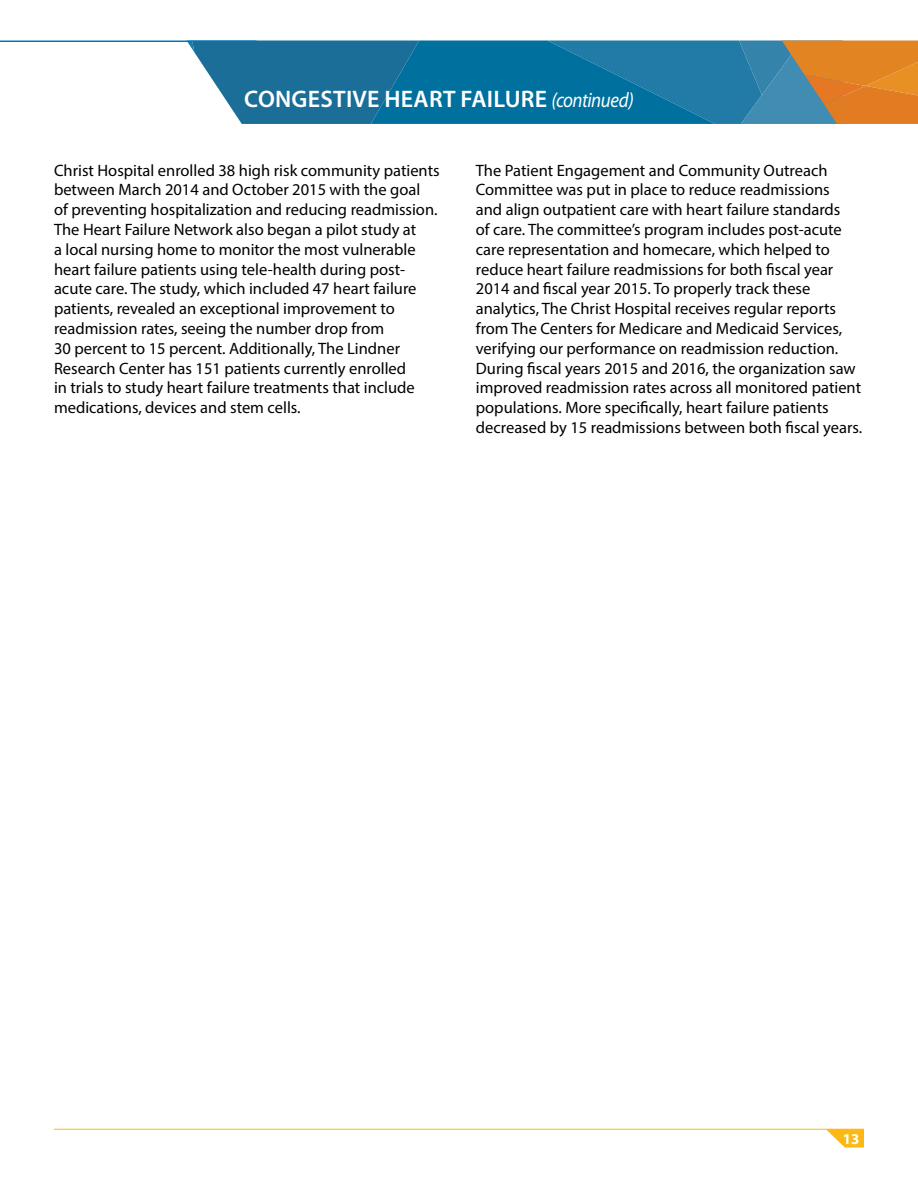
<style>
.page{position:relative;width:918px;height:1188px;background:#fff}
.page>*{position:absolute;margin:0;border:0;box-sizing:border-box;transform-origin:0 0}
.t1{font:600 24px "Myriad Pro";letter-spacing:.01em;color:#fff}
.t2{font:16.5px/19.8px "Myriad Pro";color:#000}
.t3{font:700 15px "Myriad Pro";color:#fff}
.s1{font-weight:400;font-style:italic;font-size:21px}
</style>
<div class="page">
<svg style="left:826px;top:1130px;width:38px;height:18px"></svg>
<hr style="left:54px;top:1129px;width:810px;height:1px;background:#fdb913">
<svg style="left:187px;top:40px;width:731px;height:84px;background:#3d7c91"></svg>
<hr style="left:0;top:40px;width:256px;height:2px;background:#0076c0">
<h1 class="t1" style="left:244px;top:84px;width:391px">CONGESTIVE HEART FAILURE <span class="s1">(continued)</span></h1>
<p class="t2" style="left:54px;top:160px;width:387px">Christ Hospital enrolled 38 high risk community patients between March 2014 and October 2015 with the goal<br>of preventing hospitalization and reducing readmission.<br>The Heart Failure Network also began a pilot study at<br>a local nursing home to monitor the most vulnerable heart failure patients using tele-health during post&shy;acute care. The study, which included 47 heart failure patients, revealed an exceptional improvement to readmission rates, seeing the number drop from<br>30 percent to 15 percent. Additionally, The Lindner Research Center has 151 patients currently enrolled<br>in trials to study heart failure treatments that include medications, devices and stem cells.</p>
<p class="t2" style="left:476px;top:160px;width:388px">The Patient Engagement and Community Outreach Committee was put in place to reduce readmissions<br>and align outpatient care with heart failure standards<br>of care. The committee’s program includes post-acute care representation and homecare, which helped to reduce heart failure readmissions for both fiscal year 2014 and fiscal year 2015. To properly track these analytics, The Christ Hospital receives regular reports from The Centers for Medicare and Medicaid Services, verifying our performance on readmission reduction.<br>During fiscal years 2015 and 2016, the organization saw improved readmission rates across all monitored patient populations. More specifically, heart failure patients decreased by 15 readmissions between both fiscal years.</p>
<p class="t3" style="left:843px;top:1130px;width:18px">13</p>
</div>
